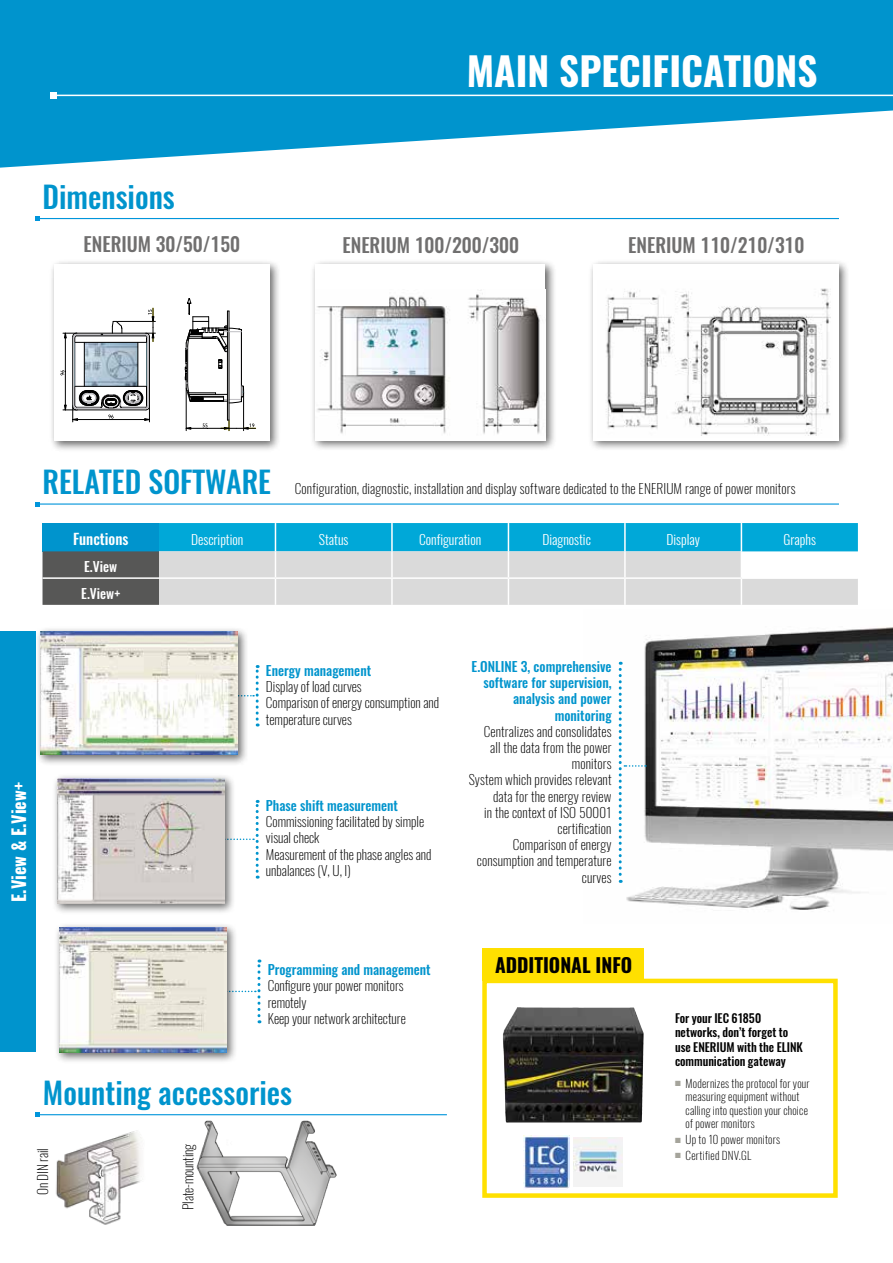
<style>
.page{position:relative;width:893px;height:1263px;background:#fff}
.page>*{position:absolute;margin:0;border:0;box-sizing:border-box;transform-origin:0 0}
.t1{font:700 39px "Oswald";color:#fff}
.t2{font:500 30px "Oswald";color:#0094cd}
.t3{font:500 19.5px "Oswald";color:#706f6f}
.t4{font:700 19.5px "Oswald";color:#000}
.t5{font:700 18px "Oswald";color:#fff}
.t6{font:500 15px "Oswald";color:#fff}
.t7{font:200 13.5px/16.2px "Oswald";letter-spacing:.005em;color:#000}
.t8{font:500 13.5px/16.2px "Oswald";color:#0094cd;text-align:right}
.t9{font:300 13.5px "Oswald";color:#fff}
.t10{font:500 13.5px/26.7px "Oswald";color:#fff}
.t11{font:500 12px/14.4px "Oswald";letter-spacing:-.005em;color:#000}
.t12{font:200 11.25px/13.5px "Oswald";letter-spacing:.02em;color:#000}
.s1{color:#a5a49b}
</style>
<div class="page">
<div style="left:0;top:632px;width:36px;height:420px;background:#0094cd"></div>
<svg style="left:0;top:0;width:893px;height:168px;fill:#0094cd"></svg>
<hr style="left:54px;top:95px;width:839px;height:1px;background:#fff">
<svg style="left:51px;top:92px;width:6px;height:6px"></svg>
<div style="left:49px;top:259px;width:232px;height:193px;background:#000;opacity:.6"></div>
<div style="left:54px;top:264px;width:216px;height:177px;background:#fff"></div>
<svg style="left:60px;top:298px;width:197px;height:133px"></svg>
<div style="left:310px;top:259px;width:246px;height:193px;background:#000;opacity:.6"></div>
<div style="left:315px;top:264px;width:230px;height:176px;background:#fff"></div>
<img style="left:317px;top:290px;width:224px;height:144px">
<div style="left:588px;top:259px;width:262px;height:193px;background:#000;opacity:.6"></div>
<div style="left:593px;top:264px;width:246px;height:176px;background:#fff"></div>
<img style="left:606px;top:288px;width:225px;height:148px">
<hr style="left:38px;top:218px;width:801px;height:1px;background:#0095db">
<svg style="left:35px;top:216px;width:5px;height:5px"></svg>
<hr style="left:38px;top:1114px;width:409px;height:1px;background:#0095db">
<svg style="left:36px;top:1112px;width:4px;height:5px"></svg>
<hr style="left:38px;top:503px;width:801px;height:2px;background:#0095db">
<svg style="left:35px;top:502px;width:5px;height:4px"></svg>
<img style="left:56px;top:1130px;width:85px;height:95px">
<img style="left:192px;top:1114px;width:152px;height:112px">
<div style="left:482px;top:979px;width:356px;height:219px;background:#fff;border:4px solid #ffe000"></div>
<img style="left:503px;top:1007px;width:139px;height:116px">
<img style="left:573px;top:1137px;width:49px;height:49px">
<img style="left:524px;top:1135px;width:46px;height:54px">
<div style="left:482px;top:948px;width:162px;height:33px;background:#ffe000"></div>
<svg style="left:43px;top:523px;width:815px;height:82px;background:#86becf"></svg>
<svg style="left:248px;top:665px;width:11px;height:61px"></svg>
<svg style="left:236px;top:800px;width:23px;height:79px"></svg>
<svg style="left:238px;top:959px;width:22px;height:64px"></svg>
<div style="left:35px;top:626px;width:213px;height:140px;background:#000;opacity:.6"></div>
<img style="left:41px;top:632px;width:196px;height:122px">
<div style="left:52px;top:773px;width:184px;height:142px;background:#000;opacity:.6"></div>
<img style="left:57px;top:778px;width:167px;height:126px">
<div style="left:54px;top:922px;width:184px;height:141px;background:#000;opacity:.6"></div>
<img style="left:59px;top:927px;width:167px;height:125px">
<img style="left:618px;top:627px;width:275px;height:283px">
<svg style="left:619px;top:662px;width:27px;height:221px"></svg>
<h2 class="t2" style="left:43px;top:175px;width:134px">Dimensions</h2>
<h1 class="t1" style="left:467px;top:44px;width:352px">MAIN SPECIFICATIONS</h1>
<h3 class="t3" style="left:84px;top:230px;width:158px">ENERIUM 30/50/150</h3>
<h3 class="t3" style="left:342px;top:231px;width:178px">ENERIUM 100/200/300</h3>
<h3 class="t3" style="left:628px;top:231px;width:178px">ENERIUM 110/210/310</h3>
<h2 class="t2" style="left:43px;top:461px;width:230px">RELATED SOFTWARE</h2>
<p class="t7" style="left:295px;top:480px;width:503px">Configuration, diagnostic, installation and display software dedicated to the ENERIUM range of power monitors</p>
<p class="t6" style="left:73px;top:529px;width:57px">Functions</p>
<p class="t9" style="left:191px;top:530px;width:54px">Description</p>
<p class="t9" style="left:319px;top:530px;width:31px">Status</p>
<p class="t9" style="left:419px;top:530px;width:64px">Configuration</p>
<p class="t9" style="left:542px;top:530px;width:50px">Diagnostic</p>
<p class="t9" style="left:666px;top:530px;width:35px">Display</p>
<p class="t9" style="left:783px;top:530px;width:34px">Graphs</p>
<p class="t10" style="left:81px;top:553px;width:40px">E.View<br>E.View+</p>
<h3 class="t5" style="left:6px;top:902px;width:121px;rotate:-90deg">E.View &amp; E.View+</h3>
<p class="t8" style="left:266px;top:663px;width:107px">Energy management</p>
<p class="t7" style="left:266px;top:679px;width:175px">Display of load curves<br>Comparison of energy consumption and temperature curves</p>
<p class="t8" style="left:266px;top:797px;width:134px">Phase shift measurement</p>
<p class="t7" style="left:266px;top:813px;width:167px">Commissioning facilitated by simple visual check<br>Measurement of the phase angles and unbalances (V, U, I)</p>
<p class="t8" style="left:268px;top:962px;width:164px">Programming and management</p>
<p class="t7" style="left:268px;top:978px;width:140px">Configure your power monitors remotely<br>Keep your network architecture</p>
<h2 class="t2" style="left:43px;top:1071px;width:251px">Mounting accessories</h2>
<p class="t7" style="left:34px;top:1195px;width:48px;rotate:-90deg">On DIN rail</p>
<p class="t7" style="left:180px;top:1210px;width:68px;rotate:-90deg">Plate-mounting</p>
<p class="t8" style="left:472px;top:659px;width:142px">E.ONLINE 3, comprehensive software for supervision, analysis and power monitoring</p>
<p class="t7" style="left:469px;top:723px;width:144px;text-align:right">Centralizes and consolidates<br>all the data from the power monitors<br>System which provides relevant data for the energy review<br>in the context of ISO 50001 certification<br>Comparison of energy consumption and temperature curves</p>
<h3 class="t4" style="left:495px;top:951px;width:139px">ADDITIONAL INFO</h3>
<p class="t11" style="left:675px;top:1011px;width:129px">For your IEC 61850 networks, don’t forget to use ENERIUM with the ELINK communication gateway</p>
<p class="t12" style="left:686px;top:1076px;width:125px;text-indent:-11px"><span class="s1">■</span> Modernizes the protocol for your measuring equipment without calling into question your choice of power monitors</p>
<p class="t12" style="left:675px;top:1133px;width:107px"><span class="s1">■</span> Up to 10 power monitors</p>
<p class="t12" style="left:675px;top:1148px;width:78px"><span class="s1">■</span> Certified DNV.GL</p>
</div>
